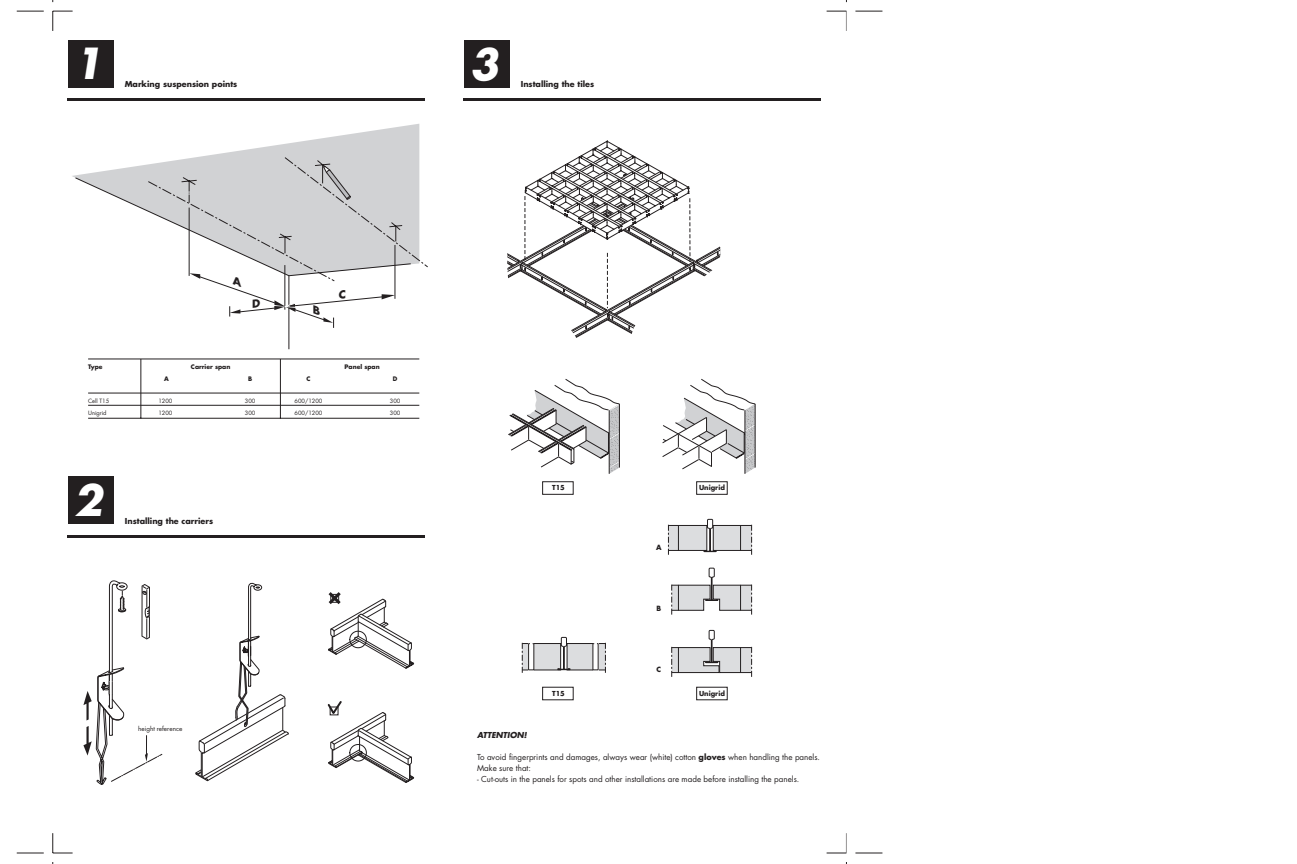
<style>
.page{position:relative;width:1297px;height:864px;background:#fff}
.page>*{position:absolute;margin:0;border:0;box-sizing:border-box;transform-origin:0 0}
.t1{font:italic 700 41.7px "Futura";color:#fff}
.t2{font:8px/11px "Futura";color:#231f20}
.t3{font:700 8px "Futura";color:#231f20}
.t4{font:italic 700 8px "Futura";color:#231f20}
.t5{font:700 7px "Futura";color:#231f20}
.t6{font:700 6.7px "Futura";color:#231f20}
.t7{font:6.3px "Futura";color:#231f20}
.t8{font:700 6.1px "Futura";color:#231f20}
.t9{font:5.7px/12px "Futura";color:#231f20}
.s1{font-weight:700}
</style>
<div class="page">
<svg style="left:53px;top:11px;width:20px;height:20px"></svg>
<svg style="left:827px;top:11px;width:19px;height:19px"></svg>
<svg style="left:827px;top:834px;width:20px;height:20px"></svg>
<svg style="left:53px;top:833px;width:20px;height:21px"></svg>
<div style="left:567px;top:644px;width:38px;height:26px;background:#dcdddf"></div>
<div style="left:567px;top:643px;width:39px;height:27px;border:1px solid #231f20"></div>
<div style="left:593px;top:643px;width:5px;height:29px;background:#fff"></div>
<div style="left:593px;top:643px;width:5px;height:27px;border:1px solid #231f20"></div>
<svg style="left:703px;top:518px;width:14px;height:35px"></svg>
<div style="left:668px;top:525px;width:39px;height:25px;background:#dcdddf"></div>
<div style="left:668px;top:525px;width:39px;height:26px;border:1px solid #231f20"></div>
<svg style="left:668px;top:524px;width:1px;height:31px"></svg>
<div style="left:713px;top:525px;width:39px;height:25px;background:#dcdddf"></div>
<div style="left:713px;top:525px;width:39px;height:26px;border:1px solid #231f20"></div>
<svg style="left:751px;top:524px;width:1px;height:31px"></svg>
<svg style="left:605px;top:642px;width:1px;height:31px"></svg>
<div style="left:522px;top:644px;width:39px;height:26px;background:#dcdddf"></div>
<div style="left:522px;top:643px;width:39px;height:27px;border:1px solid #231f20"></div>
<div style="left:529px;top:643px;width:5px;height:29px;background:#fff"></div>
<svg style="left:557px;top:637px;width:14px;height:34px"></svg>
<svg style="left:522px;top:642px;width:1px;height:31px"></svg>
<svg style="left:507px;top:140px;width:214px;height:198px"></svg>
<svg style="left:508px;top:379px;width:112px;height:95px"></svg>
<hr style="left:619px;top:404px;width:1px;height:64px;background:#231f20">
<div style="left:528px;top:643px;width:6px;height:27px;border:1px solid #231f20"></div>
<svg style="left:678px;top:525px;width:1px;height:25px"></svg>
<svg style="left:740px;top:525px;width:1px;height:25px"></svg>
<svg style="left:671px;top:567px;width:81px;height:48px"></svg>
<svg style="left:671px;top:630px;width:81px;height:47px"></svg>
<svg style="left:662px;top:378px;width:94px;height:96px"></svg>
<hr style="left:88px;top:359px;width:331px;height:1px;background:#231f20">
<hr style="left:88px;top:393px;width:331px;height:1px;background:#231f20">
<hr style="left:88px;top:405px;width:331px;height:1px;background:#231f20">
<hr style="left:88px;top:418px;width:331px;height:1px;background:#231f20">
<hr style="left:280px;top:359px;width:1px;height:59px;background:#231f20">
<hr style="left:141px;top:359px;width:1px;height:59px;background:#231f20">
<div style="left:696px;top:687px;width:32px;height:13px;border:1px solid #231f20"></div>
<div style="left:696px;top:481px;width:32px;height:14px;border:1px solid #231f20"></div>
<div style="left:542px;top:481px;width:32px;height:14px;border:1px solid #231f20"></div>
<svg style="left:72px;top:124px;width:347px;height:53px"></svg>
<hr style="left:288px;top:276px;width:1px;height:73px;background:#231f20">
<svg style="left:83px;top:580px;width:79px;height:205px"></svg>
<svg style="left:195px;top:582px;width:94px;height:200px"></svg>
<svg style="left:328px;top:592px;width:86px;height:77px"></svg>
<svg style="left:327px;top:701px;width:87px;height:82px"></svg>
<div style="left:68px;top:40px;width:45px;height:47px;background:#231f20"></div>
<hr style="left:68px;top:99px;width:357px;height:2px;background:#231f20">
<hr style="left:68px;top:535px;width:357px;height:3px;background:#231f20">
<div style="left:68px;top:477px;width:45px;height:47px;background:#231f20"></div>
<hr style="left:464px;top:99px;width:357px;height:2px;background:#231f20">
<div style="left:464px;top:40px;width:45px;height:47px;background:#231f20"></div>
<div style="left:846px;top:11px;width:396px;height:842px;background:#fff"></div>
<svg style="left:17px;top:853px;width:27px;height:1px"></svg>
<svg style="left:17px;top:11px;width:27px;height:1px"></svg>
<svg style="left:855px;top:11px;width:27px;height:1px"></svg>
<svg style="left:855px;top:853px;width:27px;height:1px"></svg>
<svg style="left:74px;top:157px;width:354px;height:171px"></svg>
<h1 class="t1" style="left:74px;top:45px;width:30px">1</h1>
<p class="t3" style="left:125px;top:81px;width:114px">Marking suspension points</p>
<h1 class="t1" style="left:470px;top:45px;width:30px">3</h1>
<p class="t3" style="left:521px;top:81px;width:75px">Installing the tiles</p>
<p class="t8" style="left:88px;top:364px;width:16px">Type</p>
<p class="t8" style="left:191px;top:364px;width:41px">Carrier span</p>
<p class="t8" style="left:345px;top:364px;width:37px">Panel span</p>
<p class="t9" style="left:88px;top:396px;width:23px">Cell T15<br>Unigrid</p>
<p class="t9" style="left:245px;top:396px;width:12px">300<br>300</p>
<p class="t8" style="left:164px;top:375px;width:6px">A</p>
<p class="t8" style="left:307px;top:375px;width:6px">C</p>
<p class="t8" style="left:248px;top:375px;width:6px">B</p>
<p class="t8" style="left:393px;top:375px;width:6px">D</p>
<p class="t9" style="left:158px;top:396px;width:16px">1200<br>1200</p>
<p class="t9" style="left:295px;top:396px;width:29px">600/1200<br>600/1200</p>
<p class="t9" style="left:390px;top:396px;width:12px">300<br>300</p>
<h1 class="t1" style="left:74px;top:482px;width:30px">2</h1>
<p class="t3" style="left:125px;top:518px;width:90px">Installing the carriers</p>
<p class="t7" style="left:138px;top:726px;width:46px">height reference</p>
<p class="t6" style="left:552px;top:485px;width:14px">T15</p>
<p class="t6" style="left:552px;top:690px;width:14px">T15</p>
<p class="t5" style="left:656px;top:544px;width:7px">A</p>
<p class="t5" style="left:656px;top:605px;width:6px">B</p>
<p class="t5" style="left:657px;top:667px;width:6px">C</p>
<p class="t6" style="left:699px;top:485px;width:27px">Unigrid</p>
<p class="t6" style="left:699px;top:690px;width:27px">Unigrid</p>
<p class="t4" style="left:477px;top:732px;width:51px">ATTENTION!</p>
<p class="t2" style="left:477px;top:752px;width:344px">To avoid fingerprints and damages, always wear (white) cotton <span class="s1">gloves</span> when handling the panels.<br>Make sure that:</p>
<p class="t2" style="left:477px;top:774px;width:324px">- Cut-outs in the panels for spots and other installations are made before installing the panels.</p>
</div>
